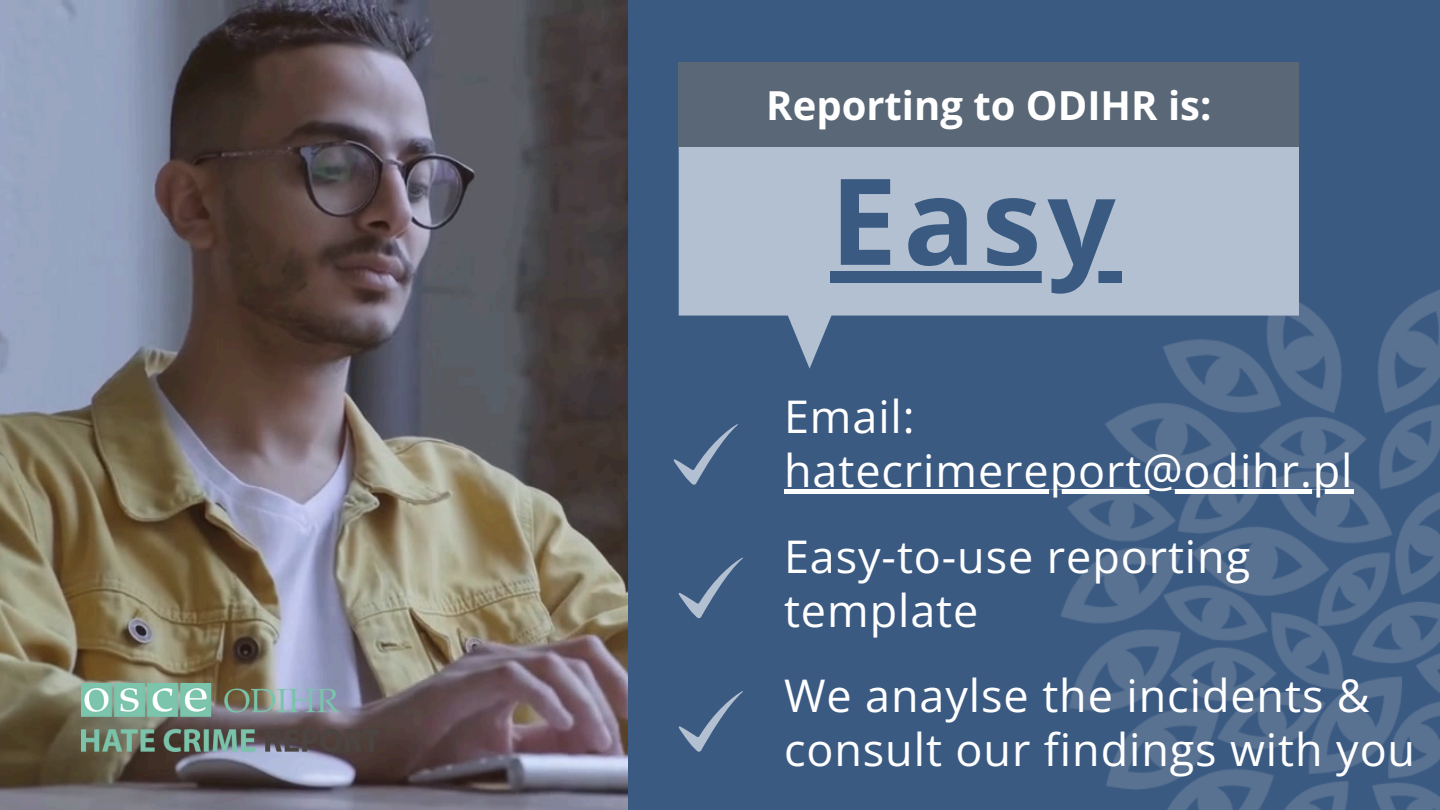
<style>
.page{position:relative;width:1440px;height:810px;background:#3b5a82}
.page>*{position:absolute;margin:0;border:0;box-sizing:border-box;transform-origin:0 0}
.t1{font:700 120px "Open Sans";color:#3b5a82}
.t2{font:45px/54px "Open Sans";letter-spacing:.02em;color:#fff}
.t3{font:700 40px "Open Sans";color:#fff}
</style>
<div class="page">
<svg style="left:932px;top:290px;width:508px;height:520px"></svg>
<svg style="left:679px;top:147px;width:620px;height:222px;fill:#b2c0d1"></svg>
<div style="left:679px;top:62px;width:620px;height:85px;background:#5a6776"></div>
<svg style="left:674px;top:424px;width:64px;height:61px"></svg>
<svg style="left:679px;top:558px;width:64px;height:60px"></svg>
<svg style="left:679px;top:691px;width:64px;height:61px"></svg>
<img style="left:0;top:0;width:628px;height:810px">
<img style="left:81px;top:683px;width:298px;height:68px">
<svg style="left:830px;top:271px;width:292px;height:12px"></svg>
<hr style="left:784px;top:490px;width:569px;height:4px;background:#fff">
<p class="t3" style="left:766px;top:77px;width:447px">Reporting to ODIHR is:</p>
<p class="t1" style="left:830px;top:137px;width:287px">Easy</p>
<p class="t2" style="left:784px;top:389px;width:132px">Email:</p>
<h1 class="t2" style="left:784px;top:443px;width:570px">hatecrimereport@odihr.pl</h1>
<p class="t2" style="left:784px;top:528px;width:468px">Easy-to-use reporting template</p>
<p class="t2" style="left:784px;top:667px;width:633px">We anaylse the incidents &amp; consult our findings with you</p>
</div>
